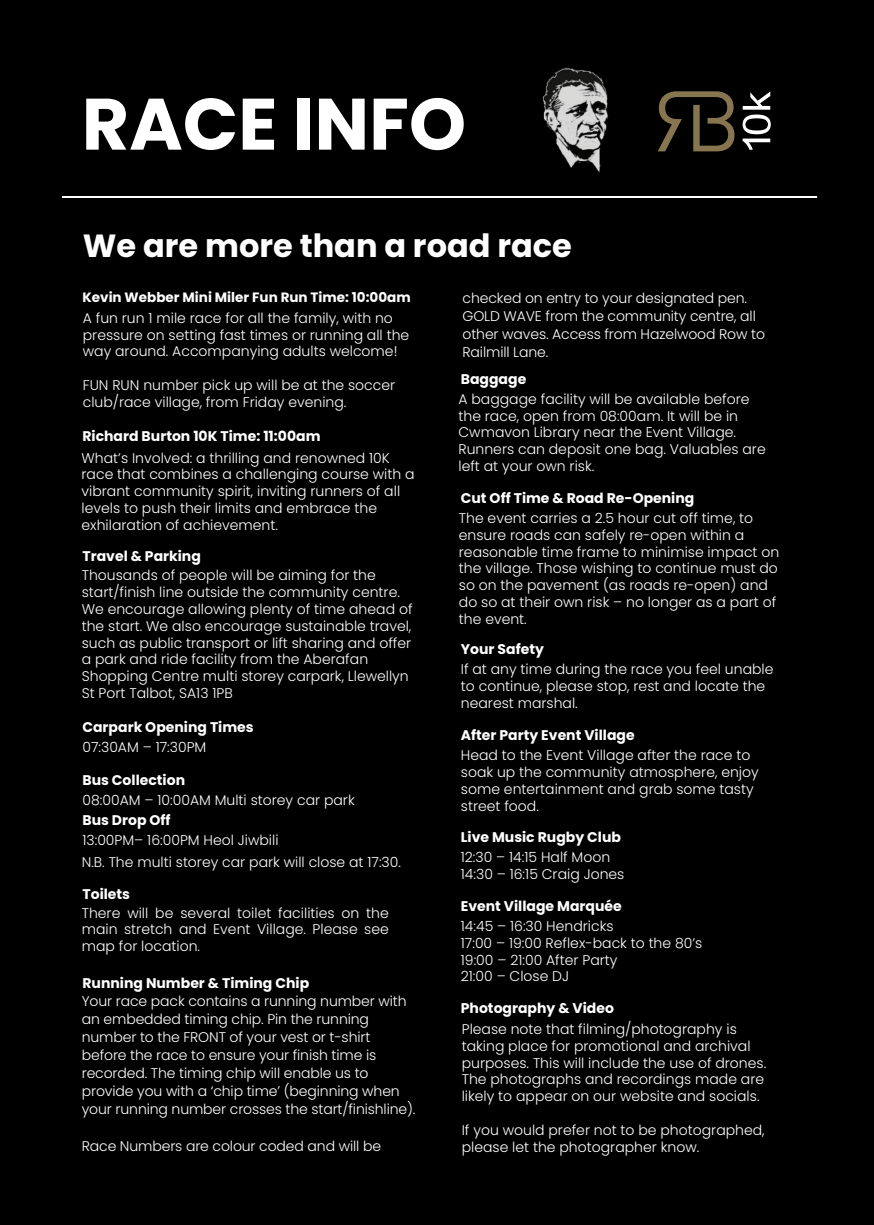
<style>
.page{position:relative;width:874px;height:1225px;background:#fff}
.page>*{position:absolute;margin:0;border:0;box-sizing:border-box;transform-origin:0 0}
.t1{font:700 72.6px "Poppins";color:#fff}
.t2{font:700 32px "Poppins";color:#fff}
.t3{font:300 14px/16.8px "Poppins";color:#fff}
.t4{font:700 14px "Poppins";color:#fff}
.t5{font:700 13.6px "Poppins";color:#fff}
</style>
<div class="page">
<div style="left:0;top:0;width:873px;height:1225px;background:#000"></div>
<h1 class="t1" style="left:82px;top:82px;width:385px">RACE INFO</h1>
<h2 class="t2" style="left:83px;top:227px;width:490px">We are more than a road race</h2>
<p class="t5" style="left:82px;top:289px;width:329px">Kevin Webber Mini Miler Fun Run Time: 10:00am</p>
<p class="t3" style="left:83px;top:310px;width:328px">A fun run 1 mile race for all the family, with no pressure on setting fast times or running all the way around. Accompanying adults welcome!</p>
<p class="t3" style="left:83px;top:377px;width:314px">FUN RUN number pick up will be at the soccer club/race village, from Friday evening.</p>
<p class="t4" style="left:82px;top:428px;width:239px">Richard Burton 10K Time: 11:00am</p>
<p class="t3" style="left:81px;top:449px;width:334px">What’s Involved: a thrilling and renowned 10K race that combines a challenging course with a vibrant community spirit, inviting runners of all levels to push their limits and embrace the exhilaration of achievement.</p>
<p class="t3" style="left:82px;top:567px;width:332px">Thousands of people will be aiming for the start/finish line outside the community centre.<br>We encourage allowing plenty of time ahead of the start. We also encourage sustainable travel, such as public transport or lift sharing and offer a park and ride facility from the Aberafan Shopping Centre multi storey carpark, Llewellyn St Port Talbot, SA13 1PB</p>
<p class="t4" style="left:82px;top:548px;width:120px">Travel &amp; Parking</p>
<p class="t4" style="left:82px;top:719px;width:173px">Carpark Opening Times</p>
<p class="t3" style="left:82px;top:738px;width:125px">07:30AM – 17:30PM</p>
<p class="t4" style="left:82px;top:771px;width:104px">Bus Collection</p>
<p class="t3" style="left:82px;top:791px;width:274px">08:00AM – 10:00AM Multi storey car park</p>
<p class="t4" style="left:82px;top:811px;width:90px">Bus Drop Off</p>
<p class="t3" style="left:82px;top:828px;width:320px;line-height:22.8px">13:00PM– 16:00PM Heol Jiwbili<br>N.B. The multi storey car park will close at 17:30.</p>
<p class="t4" style="left:82px;top:886px;width:49px">Toilets</p>
<p class="t3" style="left:82px;top:904px;width:308px;text-align:justify">There will be several toilet facilities on the main stretch and Event Village. Please see map for location.</p>
<p class="t4" style="left:82px;top:974px;width:228px">Running Number &amp; Timing Chip</p>
<p class="t3" style="left:82px;top:992px;width:335px;line-height:18px">Your race pack contains a running number with an embedded timing chip. Pin the running number to the FRONT of your vest or t-shirt before the race to ensure your finish time is recorded. The timing chip will enable us to provide you with a ‘chip time’ (beginning when your running number crosses the start/finishline).</p>
<p class="t3" style="left:82px;top:1137px;width:300px">Race Numbers are colour coded and will be</p>
<p class="t3" style="left:462px;top:289px;width:304px;line-height:18px">checked on entry to your designated pen.<br>GOLD WAVE from the community centre, all other waves. Access from Hazelwood Row to Railmill Lane.</p>
<p class="t4" style="left:460px;top:371px;width:67px">Baggage</p>
<p class="t3" style="left:458px;top:390px;width:308px">A baggage facility will be available before the race, open from 08:00am. It will be in Cwmavon Library near the Event Village.<br>Runners can deposit one bag. Valuables are left at your own risk.</p>
<p class="t3" style="left:458px;top:510px;width:322px">The event carries a 2.5 hour cut off time, to ensure roads can safely re-open within a reasonable time frame to minimise impact on the village. Those wishing to continue must do so on the pavement (as roads re-open) and do so at their own risk – no longer as a part of the event.</p>
<p class="t3" style="left:460px;top:661px;width:314px">If at any time during the race you feel unable to continue, please stop, rest and locate the nearest marshal.</p>
<p class="t4" style="left:460px;top:490px;width:235px">Cut Off Time &amp; Road Re-Opening</p>
<p class="t4" style="left:460px;top:641px;width:85px">Your Safety</p>
<p class="t4" style="left:460px;top:726px;width:175px">After Party Event Village</p>
<p class="t3" style="left:460px;top:747px;width:299px">Head to the Event Village after the race to soak up the community atmosphere, enjoy some entertainment and grab some tasty street food.</p>
<p class="t4" style="left:460px;top:829px;width:161px">Live Music Rugby Club</p>
<p class="t3" style="left:460px;top:849px;width:165px">12:30 – 14:15 Half Moon<br>14:30 – 16:15 Craig Jones</p>
<p class="t4" style="left:460px;top:898px;width:162px">Event Village Marquée</p>
<p class="t3" style="left:460px;top:917px;width:243px">14:45 – 16:30 Hendricks<br>17:00 – 19:00 Reflex-back to the 80’s<br>19:00 – 21:00 After Party<br>21:00 – Close DJ</p>
<p class="t4" style="left:460px;top:1000px;width:154px">Photography &amp; Video</p>
<p class="t3" style="left:461px;top:1020px;width:306px">Please note that filming/photography is taking place for promotional and archival purposes. This will include the use of drones.<br>The photographs and recordings made are likely to appear on our website and socials.</p>
<p class="t3" style="left:461px;top:1121px;width:304px">If you would prefer not to be photographed, please let the photographer know.</p>
</div>
